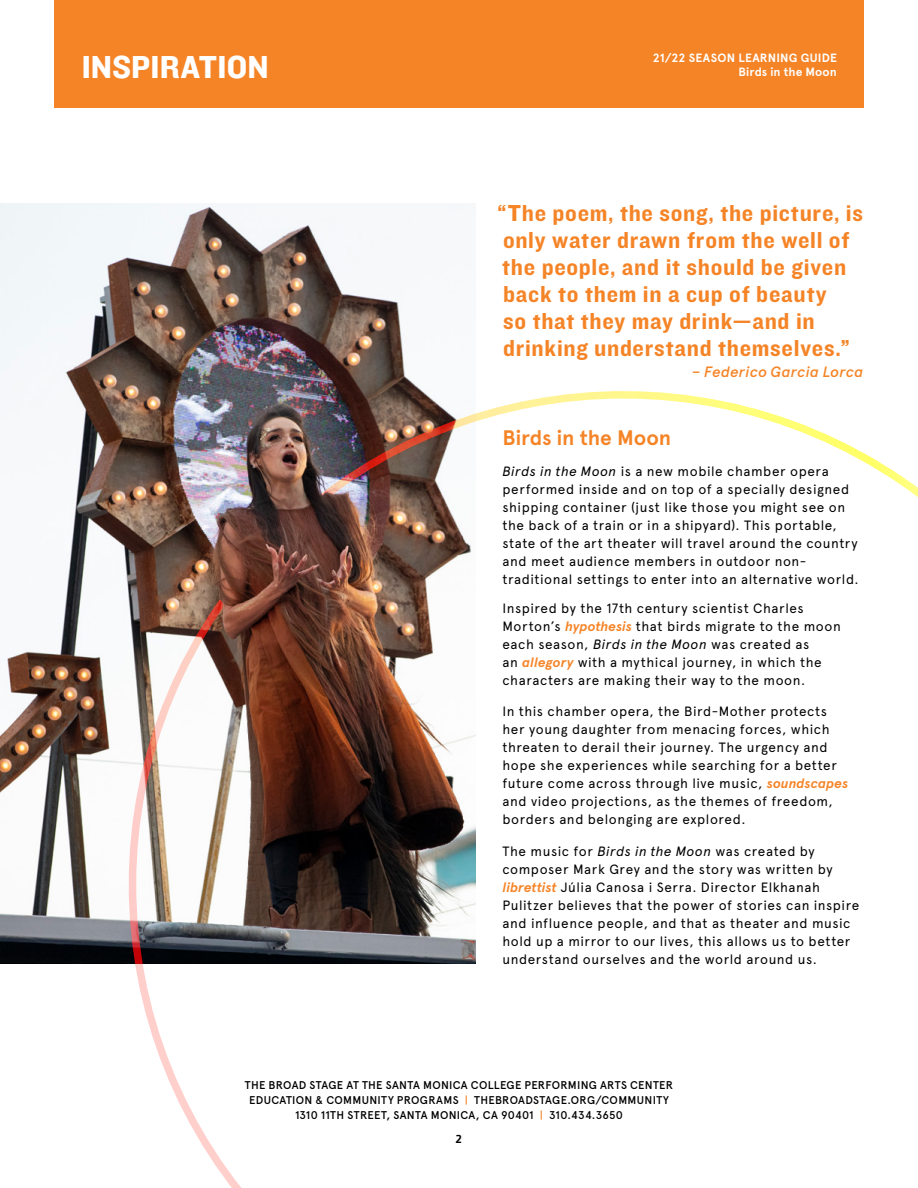
<style>
.page{position:relative;width:918px;height:1188px;background:#fff}
.page>*{position:absolute;margin:0;border:0;box-sizing:border-box;transform-origin:0 0}
.t1{font:33px "Knockout HTF51 Middleweight";letter-spacing:.005em;color:#fff}
.t2{font:24px/27px "Knockout HTF51 Middleweight";letter-spacing:.03em;color:#f58427}
.t3{font:700 21px "Apercu";letter-spacing:-.005em;color:#f58427}
.t4{font:italic 500 15px "Apercu";letter-spacing:.005em;color:#f58427}
.t5{font:13.5px/18px "Apercu";letter-spacing:.04em;color:#000}
.t6{font:700 12px/13.5px "Apercu";letter-spacing:.015em;color:#fff;text-align:right}
.t7{font:500 12px "Cachet";color:#000}
.t8{font:500 11.25px/15px "Apercu";letter-spacing:.025em;color:#000;text-align:center}
.s1{font-style:italic}
.s2{font-weight:700;font-style:italic;color:#f58427}
.s3{color:#f58427}
</style>
<div class="page">
<img style="left:0;top:204px;width:401px;height:760px">
<img style="left:54px;top:327px;width:864px;height:861px">
<div style="left:54px;top:0;width:810px;height:108px;background:#f58427"></div>
<h1 class="t1" style="left:82px;top:49px;width:189px">INSPIRATION</h1>
<p class="t6" style="left:653px;top:52px;width:186px">21/22 SEASON LEARNING GUIDE<br>Birds in the Moon</p>
<h2 class="t2" style="left:498px;top:200px;width:367px">“The poem, the song, the picture, is only water drawn from the well of the people, and it should be given back to them in a cup of beauty<br>so that they may drink—and in drinking understand themselves.”</h2>
<p class="t4" style="left:692px;top:363px;width:173px">– Federico Garcia Lorca</p>
<h3 class="t3" style="left:502px;top:424px;width:170px">Birds in the Moon</h3>
<p class="t5" style="left:502px;top:462px;width:358px"><span class="s1">Birds in the Moon</span> is a new mobile chamber opera performed inside and on top of a specially designed shipping container (just like those you might see on the back of a train or in a shipyard). This portable, state of the art theater will travel around the country and meet audience members in outdoor non&shy;traditional settings to enter into an alternative world.</p>
<p class="t5" style="left:502px;top:599px;width:340px">Inspired by the 17th century scientist Charles Morton’s <span class="s2">hypothesis</span> that birds migrate to the moon each season, <span class="s1">Birds in the Moon</span> was created as<br>an <span class="s2">allegory</span> with a mythical journey, in which the characters are making their way to the moon.</p>
<p class="t5" style="left:502px;top:702px;width:347px">In this chamber opera, the Bird-Mother protects her young daughter from menacing forces, which threaten to derail their journey. The urgency and hope she experiences while searching for a better future come across through live music, <span class="s2">soundscapes </span>and video projections, as the themes of freedom, borders and belonging are explored.</p>
<p class="t5" style="left:502px;top:842px;width:358px">The music for <span class="s1">Birds in the Moon</span> was created by composer Mark Grey and the story was written by <span class="s2">librettist</span> Júlia Canosa i Serra. Director Elkhanah Pulitzer believes that the power of stories can inspire and influence people, and that as theater and music hold up a mirror to our lives, this allows us to better understand ourselves and the world around us.</p>
<p class="t8" style="left:245px;top:1078px;width:430px">THE BROAD STAGE AT THE SANTA MONICA COLLEGE PERFORMING ARTS CENTER<br>EDUCATION &amp; COMMUNITY PROGRAMS <span class="s3">|</span> THEBROADSTAGE.ORG/COMMUNITY<br>1310 11TH STREET, SANTA MONICA, CA 90401 <span class="s3">|</span> 310.434.3650</p>
<p class="t7" style="left:455px;top:1132px;width:9px">2</p>
</div>
